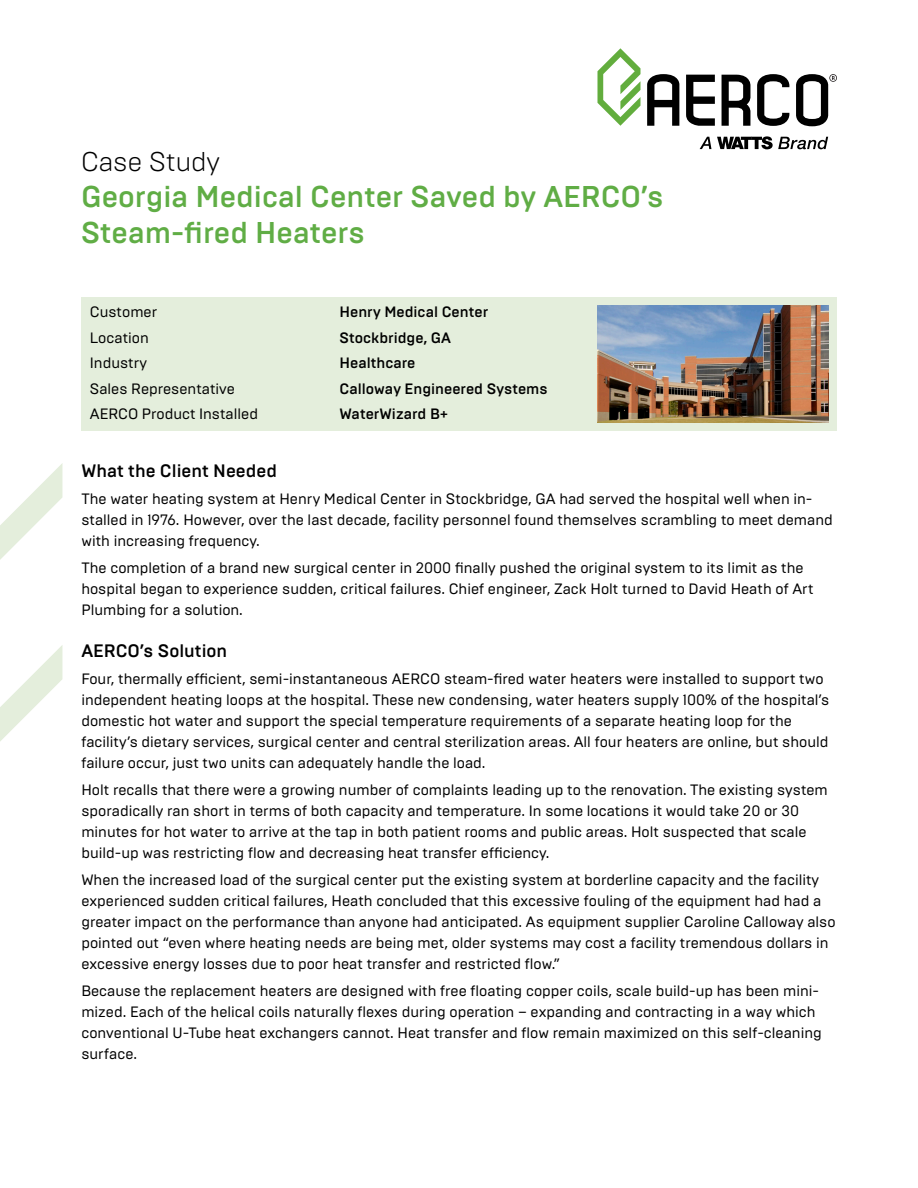
<style>
.page{position:relative;width:918px;height:1188px;background:#fff}
.page>*{position:absolute;margin:0;border:0;box-sizing:border-box;transform-origin:0 0}
.t1{font:500 30px/36px "Brutal Type";color:#60ad45}
.t2{font:300 27px "Brutal Type";color:#000}
.t3{font:500 18px "Brutal Type";color:#000}
.t4{font:15px/21px "Brutal Type";color:#000}
.t5{font:500 15px "Brutal Type";color:#000}
</style>
<div class="page">
<div style="left:81px;top:297px;width:756px;height:134px;background:#e4eedc"></div>
<img style="left:597px;top:305px;width:232px;height:118px">
<svg style="left:0;top:464px;width:62px;height:96px"></svg>
<svg style="left:0;top:645px;width:62px;height:96px"></svg>
<svg style="left:597px;top:48px;width:43px;height:78px"></svg>
<svg style="left:647px;top:74px;width:32px;height:52px"></svg>
<svg style="left:686px;top:75px;width:29px;height:51px"></svg>
<svg style="left:722px;top:75px;width:29px;height:51px"></svg>
<svg style="left:757px;top:74px;width:32px;height:52px"></svg>
<svg style="left:796px;top:74px;width:41px;height:52px"></svg>
<svg style="left:700px;top:137px;width:11px;height:12px"></svg>
<svg style="left:717px;top:136px;width:111px;height:13px"></svg>
<p class="t2" style="left:81px;top:145px;width:141px">Case Study</p>
<p class="t1" style="left:81px;top:179px;width:584px">Georgia Medical Center Saved by AERCO’s<br>Steam-fired Heaters</p>
<p class="t4" style="left:90px;top:302px;width:69px">Customer</p>
<p class="t4" style="left:90px;top:327px;width:60px">Location</p>
<p class="t4" style="left:90px;top:353px;width:59px">Industry</p>
<p class="t4" style="left:90px;top:378px;width:147px">Sales Representative</p>
<p class="t4" style="left:90px;top:404px;width:170px">AERCO Product Installed</p>
<p class="t5" style="left:339px;top:303px;width:150px">Henry Medical Center</p>
<p class="t5" style="left:339px;top:328px;width:113px">Stockbridge, GA</p>
<p class="t5" style="left:339px;top:354px;width:78px">Healthcare</p>
<p class="t5" style="left:339px;top:379px;width:210px">Calloway Engineered Systems</p>
<p class="t5" style="left:339px;top:405px;width:110px">WaterWizard B+</p>
<p class="t3" style="left:81px;top:460px;width:197px">What the Client Needed</p>
<p class="t4" style="left:81px;top:489px;width:753px">The water heating system at Henry Medical Center in Stockbridge, GA had served the hospital well when in&shy;stalled in 1976. However, over the last decade, facility personnel found themselves scrambling to meet demand with increasing frequency.</p>
<p class="t4" style="left:81px;top:558px;width:734px">The completion of a brand new surgical center in 2000 finally pushed the original system to its limit as the hospital began to experience sudden, critical failures. Chief engineer, Zack Holt turned to David Heath of Art<br>Plumbing for a solution.</p>
<p class="t3" style="left:81px;top:640px;width:147px">AERCO’s Solution</p>
<p class="t4" style="left:81px;top:669px;width:750px">Four, thermally efficient, semi-instantaneous AERCO steam-fired water heaters were installed to support two independent heating loops at the hospital. These new condensing, water heaters supply 100% of the hospital’s domestic hot water and support the special temperature requirements of a separate heating loop for the facility’s dietary services, surgical center and central sterilization areas. All four heaters are online, but should failure occur, just two units can adequately handle the load.</p>
<p class="t4" style="left:81px;top:780px;width:748px">Holt recalls that there were a growing number of complaints leading up to the renovation. The existing system sporadically ran short in terms of both capacity and temperature. In some locations it would take 20 or 30 minutes for hot water to arrive at the tap in both patient rooms and public areas. Holt suspected that scale build-up was restricting flow and decreasing heat transfer efficiency.</p>
<p class="t4" style="left:81px;top:870px;width:756px">When the increased load of the surgical center put the existing system at borderline capacity and the facility experienced sudden critical failures, Heath concluded that this excessive fouling of the equipment had had a greater impact on the performance than anyone had anticipated. As equipment supplier Caroline Calloway also pointed out “even where heating needs are being met, older systems may cost a facility tremendous dollars in excessive energy losses due to poor heat transfer and restricted flow.”</p>
<p class="t4" style="left:81px;top:981px;width:742px">Because the replacement heaters are designed with free floating copper coils, scale build-up has been mini&shy;mized. Each of the helical coils naturally flexes during operation – expanding and contracting in a way which conventional U-Tube heat exchangers cannot. Heat transfer and flow remain maximized on this self-cleaning surface.</p>
</div>
